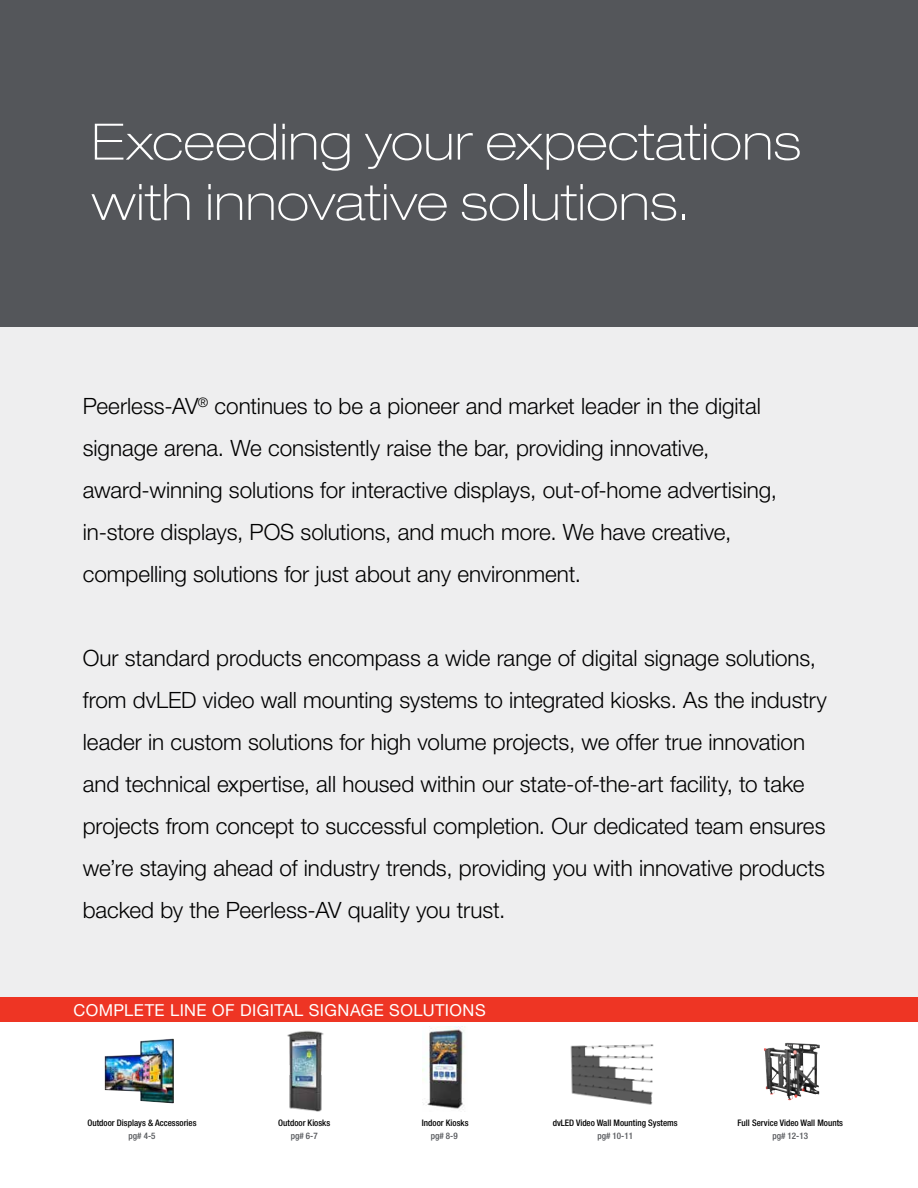
<style>
.page{position:relative;width:918px;height:1188px;background:#fff}
.page>*{position:absolute;margin:0;border:0;box-sizing:border-box;transform-origin:0 0}
.t1{font:100 expanded 50.25px/60.3px "Helvetica Neue LT Std";letter-spacing:.015em;color:#fff}
.t2{font:300 22.5px/42px "Helvetica Neue LT Std";letter-spacing:-.005em;color:#000}
.t3{font:16.5px "Helvetica Neue LT Std";letter-spacing:.025em;color:#fff}
.t4{font:500 condensed 9px "Helvetica Neue LT Std";color:#000}
.t5{font:500 condensed 9px "Helvetica Neue LT Std";color:#54565a}
</style>
<div class="page">
<div style="left:0;top:0;width:918px;height:376px;background:#54565a"></div>
<div style="left:0;top:328px;width:918px;height:683px;background:#eeeeef"></div>
<div style="left:0;top:997px;width:918px;height:25px;background:#ee3524"></div>
<img style="left:764px;top:1043px;width:26px;height:52px">
<img style="left:422px;top:1026px;width:43px;height:84px">
<img style="left:287px;top:1030px;width:37px;height:82px">
<img style="left:570px;top:1044px;width:84px;height:61px">
<img style="left:105px;top:1039px;width:69px;height:64px">
<h1 class="t1" style="left:92px;top:111px;width:711px">Exceeding your expectations with innovative solutions.</h1>
<p class="t2" style="left:83px;top:385px;width:696px">Peerless-AV<sup>®</sup> continues to be a pioneer and market leader in the digital signage arena. We consistently raise the bar, providing innovative, award-winning solutions for interactive displays, out-of-home advertising, in-store displays, POS solutions, and much more. We have creative, compelling solutions for just about any environment.</p>
<p class="t2" style="left:83px;top:637px;width:746px">Our standard products encompass a wide range of digital signage solutions, from dvLED video wall mounting systems to integrated kiosks. As the industry leader in custom solutions for high volume projects, we offer true innovation and technical expertise, all housed within our state-of-the-art facility, to take projects from concept to successful completion. Our dedicated team ensures we’re staying ahead of industry trends, providing you with innovative products backed by the Peerless-AV quality you trust.</p>
<p class="t3" style="left:73px;top:1000px;width:414px">COMPLETE LINE OF DIGITAL SIGNAGE SOLUTIONS</p>
<p class="t4" style="left:87px;top:1117px;width:111px">Outdoor Displays &amp; Accessories</p>
<p class="t5" style="left:129px;top:1131px;width:28px">pg# 4-5</p>
<p class="t4" style="left:278px;top:1117px;width:54px">Outdoor Kiosks</p>
<p class="t5" style="left:291px;top:1131px;width:28px">pg# 6-7</p>
<p class="t4" style="left:422px;top:1117px;width:48px">Indoor Kiosks</p>
<p class="t5" style="left:431px;top:1131px;width:28px">pg# 8-9</p>
<p class="t4" style="left:553px;top:1117px;width:127px">dvLED Video Wall Mounting Systems</p>
<p class="t5" style="left:597px;top:1131px;width:37px">pg# 10-11</p>
<p class="t4" style="left:737px;top:1117px;width:107px">Full Service Video Wall Mounts</p>
<p class="t5" style="left:772px;top:1131px;width:37px">pg# 12-13</p>
</div>
